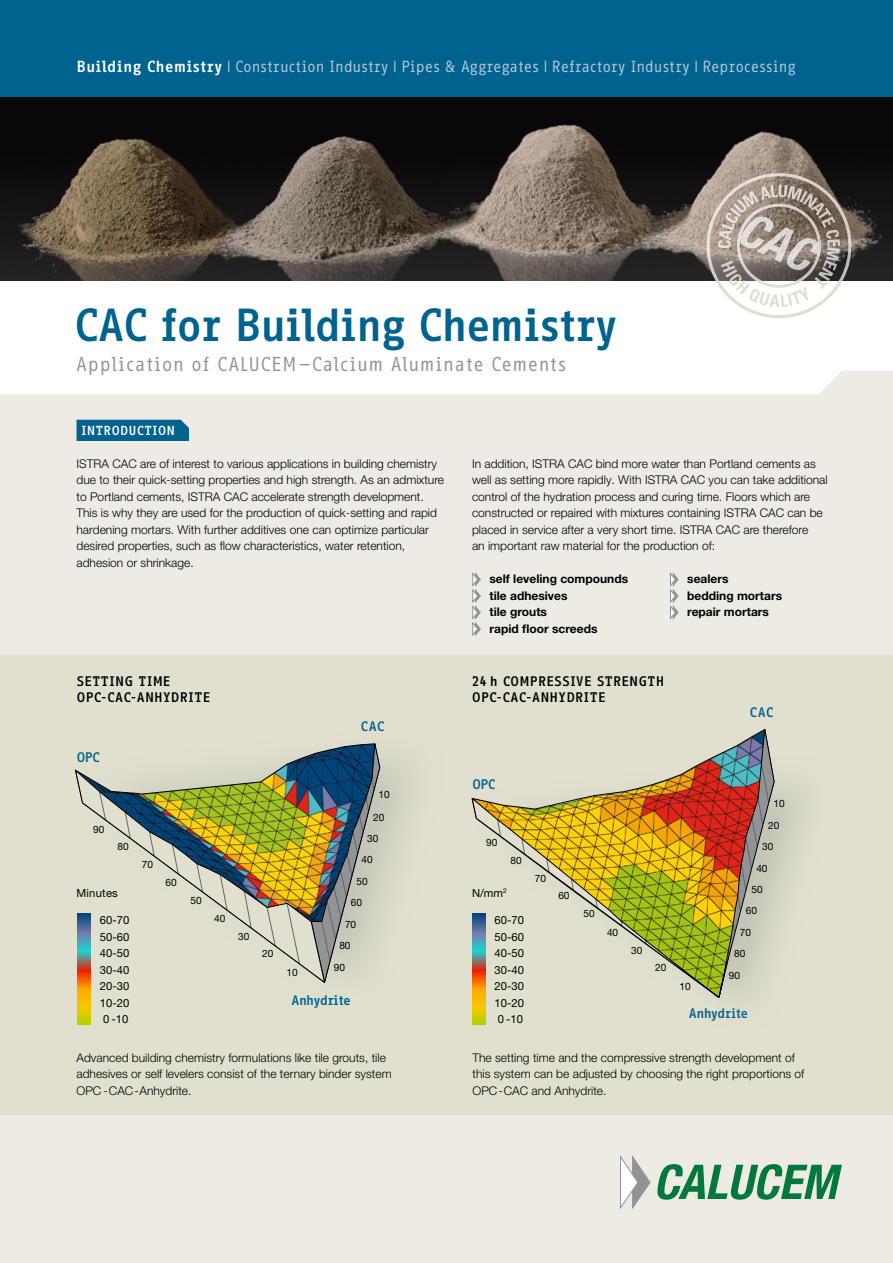
<style>
.page{position:relative;width:893px;height:1263px;background:#fff}
.page>*{position:absolute;margin:0;border:0;box-sizing:border-box;transform-origin:0 0}
.t1{font:700 45px "Info Office";letter-spacing:-.06em;color:#00638f}
.t2{font:19.5px "Info Office";letter-spacing:.02em;color:#929395}
.t3{font:15.75px "Info Office";letter-spacing:-.015em;color:#b7c8d9}
.t4{font:700 13.5px/16.5px "Info Office";color:#000}
.t5{font:700 13.5px "Info Office";letter-spacing:-.06em;color:#00638f}
.t6{font:700 12.75px "Info Office";color:#fff}
.t7{font:300 12px/16.5px "Helvetica Neue LT Pro";color:#000}
.t8{font:700 12px/16.5px "Helvetica Neue LT Pro";color:#000}
.t9{font:11.25px/16.5px "Helvetica Neue LT Pro";color:#000;text-align:justify}
.t10{font:11.25px "Helvetica Neue LT Pro";letter-spacing:.02em;color:#000}
.t11{font:10.2px "Helvetica Neue LT Pro";color:#000}
.s1{font-weight:700;color:#fff}
</style>
<div class="page">
<div style="left:0;top:370px;width:893px;height:893px;background:#eeebe4"></div>
<div style="left:0;top:656px;width:893px;height:459px;background:#e1e0cf"></div>
<div style="left:80px;top:727px;width:363px;height:283px;background:linear-gradient(to bottom,#d9d8c8,#e1e0cf)"></div>
<svg style="left:74px;top:743px;width:236px;height:27px"></svg>
<svg style="left:310px;top:743px;width:70px;height:242px"></svg>
<img style="left:75px;top:769px;width:251px;height:215px">
<svg style="left:77px;top:914px;width:14px;height:111px;background:#9f904a"></svg>
<svg style="left:472px;top:999px;width:5px;height:26px"></svg>
<div style="left:77px;top:420px;width:112px;height:21px;background:#00638f"></div>
<div style="left:0;top:0;width:893px;height:98px;background:#00638f"></div>
<svg style="left:619px;top:1153px;width:223px;height:56px;background:#aac9b4"></svg>
<img style="left:0;top:98px;width:893px;height:182px">
<svg style="left:694px;top:97px;width:170px;height:222px;background:#7e7872"></svg>
<svg style="left:472px;top:572px;width:9px;height:63px"></svg>
<svg style="left:670px;top:572px;width:8px;height:47px"></svg>
<svg style="left:477px;top:785px;width:325px;height:240px"></svg>
<svg style="left:472px;top:761px;width:232px;height:238px"></svg>
<img style="left:704px;top:729px;width:71px;height:296px">
<img style="left:471px;top:797px;width:249px;height:201px">
<h3 class="t3" style="left:77px;top:57px;width:721px"><span class="s1">Building Chemistry</span> | Construction Industry | Pipes &amp; Aggregates | Refractory Industry | Reprocessing</h3>
<h1 class="t1" style="left:73px;top:298px;width:547px">CAC for Building Chemistry</h1>
<h2 class="t2" style="left:76px;top:353px;width:492px">Application of CALUCEM – Calcium Aluminate Cements</h2>
<p class="t6" style="left:81px;top:423px;width:96px">INTRODUCTION</p>
<p class="t7" style="left:77px;top:455px;width:369px">ISTRA CAC are of interest to various applications in building chemistry due to their quick-setting properties and high strength. As an admixture to Portland cements, ISTRA CAC accelerate strength development.<br>This is why they are used for the production of quick-setting and rapid hardening mortars. With further additives one can optimize particular desired properties, such as flow characteristics, water retention, adhesion or shrinkage.</p>
<p class="t7" style="left:472px;top:455px;width:357px">In addition, ISTRA CAC bind more water than Portland cements as well as setting more rapidly. With ISTRA CAC you can take additional control of the hydration process and curing time. Floors which are constructed or repaired with mixtures containing ISTRA CAC can be placed in service after a very short time. ISTRA CAC are therefore<br>an important raw material for the production of:</p>
<p class="t8" style="left:490px;top:570px;width:140px">self leveling compounds tile adhesives<br>tile grouts<br>rapid floor screeds</p>
<p class="t8" style="left:687px;top:570px;width:96px">sealers<br>bedding mortars repair mortars</p>
<p class="t4" style="left:77px;top:672px;width:136px">SETTING TIME<br>OPC-CAC-ANHYDRITE</p>
<p class="t4" style="left:472px;top:672px;width:194px">24 h COMPRESSIVE STRENGTH<br>OPC-CAC-ANHYDRITE</p>
<p class="t5" style="left:76px;top:749px;width:25px">OPC</p>
<p class="t5" style="left:360px;top:718px;width:26px">CAC</p>
<p class="t5" style="left:472px;top:776px;width:25px">OPC</p>
<p class="t11" style="left:379px;top:789px;width:13px">10</p>
<p class="t11" style="left:373px;top:811px;width:13px">20</p>
<p class="t11" style="left:367px;top:832px;width:13px">30</p>
<p class="t11" style="left:361px;top:854px;width:13px">40</p>
<p class="t11" style="left:357px;top:875px;width:13px">50</p>
<p class="t11" style="left:351px;top:896px;width:13px">60</p>
<p class="t11" style="left:345px;top:918px;width:13px">70</p>
<p class="t11" style="left:339px;top:939px;width:13px">80</p>
<p class="t11" style="left:334px;top:961px;width:13px">90</p>
<p class="t11" style="left:93px;top:823px;width:13px">90</p>
<p class="t11" style="left:486px;top:837px;width:13px">90</p>
<p class="t11" style="left:118px;top:840px;width:13px">80</p>
<p class="t11" style="left:510px;top:854px;width:13px">80</p>
<p class="t11" style="left:142px;top:858px;width:13px">70</p>
<p class="t11" style="left:165px;top:876px;width:13px">60</p>
<p class="t9" style="left:472px;top:884px;width:36px">N/mm<sup>2</sup></p>
<p class="t10" style="left:77px;top:886px;width:43px">Minutes</p>
<p class="t11" style="left:190px;top:894px;width:13px">50</p>
<p class="t11" style="left:214px;top:912px;width:13px">40</p>
<p class="t9" style="left:100px;top:912px;width:31px">60-70<br>50-60<br>40-50<br>30-40<br>20-30<br>10-20<br>0 -10</p>
<p class="t9" style="left:495px;top:912px;width:31px">60-70<br>50-60<br>40-50<br>30-40<br>20-30<br>10-20<br>0 -10</p>
<p class="t11" style="left:238px;top:930px;width:13px">30</p>
<p class="t11" style="left:262px;top:947px;width:13px">20</p>
<p class="t11" style="left:286px;top:966px;width:13px">10</p>
<p class="t5" style="left:291px;top:992px;width:61px">Anhydrite</p>
<p class="t11" style="left:535px;top:872px;width:13px">70</p>
<p class="t11" style="left:558px;top:890px;width:13px">60</p>
<p class="t11" style="left:583px;top:908px;width:13px">50</p>
<p class="t11" style="left:607px;top:926px;width:13px">40</p>
<p class="t11" style="left:631px;top:944px;width:13px">30</p>
<p class="t11" style="left:655px;top:961px;width:13px">20</p>
<p class="t5" style="left:750px;top:704px;width:26px">CAC</p>
<p class="t11" style="left:679px;top:980px;width:13px">10</p>
<p class="t11" style="left:773px;top:797px;width:13px">10</p>
<p class="t11" style="left:768px;top:819px;width:13px">20</p>
<p class="t11" style="left:762px;top:840px;width:13px">30</p>
<p class="t11" style="left:756px;top:862px;width:13px">40</p>
<p class="t11" style="left:751px;top:883px;width:13px">50</p>
<p class="t11" style="left:746px;top:904px;width:13px">60</p>
<p class="t11" style="left:740px;top:926px;width:13px">70</p>
<p class="t11" style="left:734px;top:947px;width:13px">80</p>
<p class="t11" style="left:729px;top:969px;width:13px">90</p>
<p class="t5" style="left:689px;top:1005px;width:61px">Anhydrite</p>
<p class="t7" style="left:77px;top:1049px;width:317px">Advanced building chemistry formulations like tile grouts, tile adhesives or self levelers consist of the ternary binder system<br>OPC - CAC-Anhydrite.</p>
<p class="t7" style="left:472px;top:1049px;width:333px">The setting time and the compressive strength development of this system can be adjusted by choosing the right proportions of<br>OPC-CAC and Anhydrite.</p>
</div>
